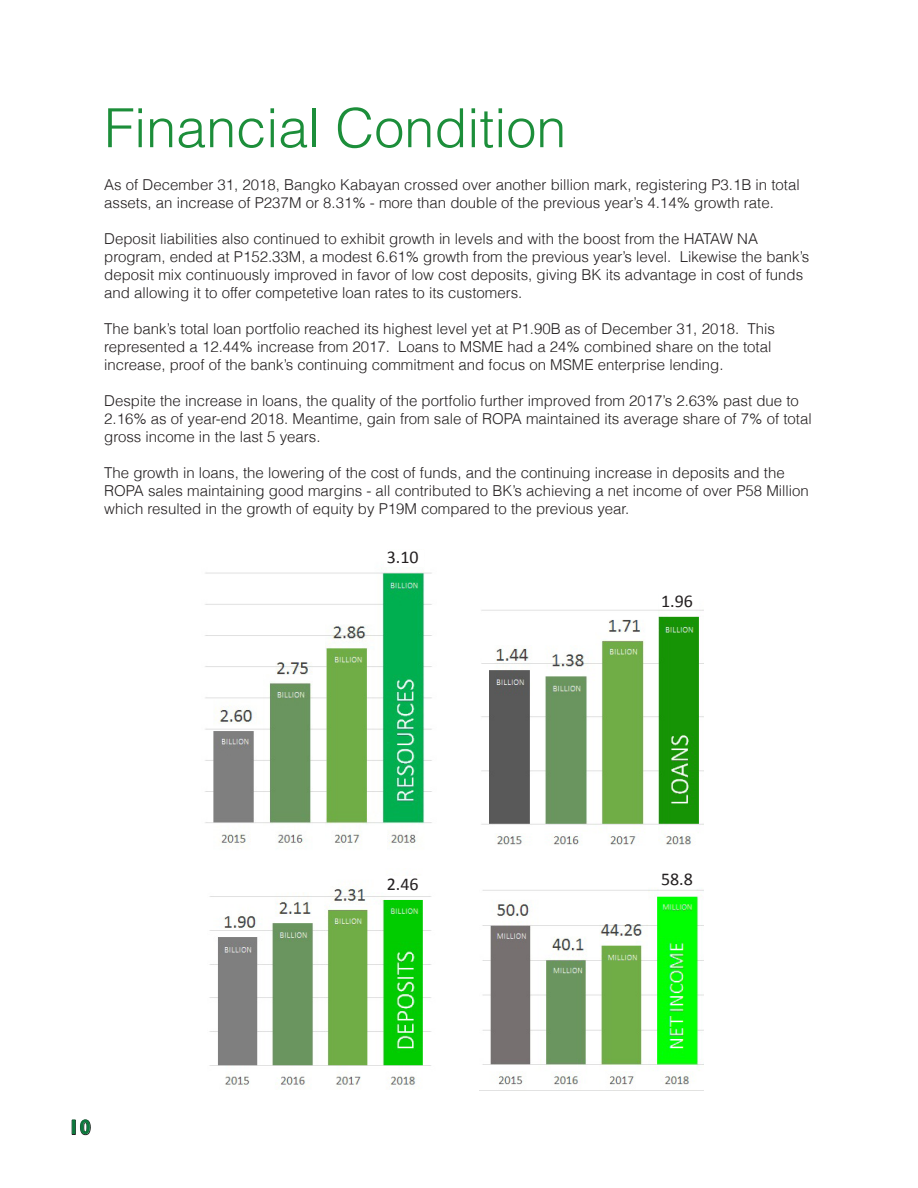
<style>
.page{position:relative;width:918px;height:1188px;background:#fff}
.page>*{position:absolute;margin:0;border:0;box-sizing:border-box;transform-origin:0 0}
.t1{font:300 54px "Helvetica";color:#1c8e3a}
.t2{font:700 21px "Gill Sans";color:#0c793d}
.t3{font:18px "Calibri";color:#231f20}
.t4{font:300 15px/18px "Helvetica";color:#231f20}
</style>
<div class="page">
<img style="left:205px;top:567px;width:227px;height:281px">
<img style="left:481px;top:609px;width:223px;height:237px">
<img style="left:209px;top:886px;width:222px;height:204px">
<img style="left:479px;top:889px;width:225px;height:202px">
<div style="left:385px;top:876px;width:39px;height:17px;background:#fff"></div>
<svg style="left:80px;top:1119px;width:11px;height:16px"></svg>
<p class="t1" style="left:104px;top:85px;width:464px">Financial Condition</p>
<p class="t4" style="left:104px;top:175px;width:697px">As of December 31, 2018, Bangko Kabayan crossed over another billion mark, registering P3.1B in total assets, an increase of P237M or 8.31% - more than double of the previous year’s 4.14% growth rate.</p>
<p class="t4" style="left:104px;top:229px;width:707px">Deposit liabilities also continued to exhibit growth in levels and with the boost from the HATAW NA program, ended at P152.33M, a modest 6.61% growth from the previous year’s level. Likewise the bank’s deposit mix continuously improved in favor of low cost deposits, giving BK its advantage in cost of funds and allowing it to offer competetive loan rates to its customers.</p>
<p class="t4" style="left:104px;top:319px;width:672px">The bank’s total loan portfolio reached its highest level yet at P1.90B as of December 31, 2018. This represented a 12.44% increase from 2017. Loans to MSME had a 24% combined share on the total increase, proof of the bank’s continuing commitment and focus on MSME enterprise lending.</p>
<p class="t4" style="left:104px;top:391px;width:709px">Despite the increase in loans, the quality of the portfolio further improved from 2017’s 2.63% past due to<br>2.16% as of year-end 2018. Meantime, gain from sale of ROPA maintained its average share of 7% of total gross income in the last 5 years.</p>
<p class="t4" style="left:104px;top:463px;width:706px">The growth in loans, the lowering of the cost of funds, and the continuing increase in deposits and the<br>ROPA sales maintaining good margins - all contributed to BK’s achieving a net income of over P58 Million which resulted in the growth of equity by P19M compared to the previous year.</p>
<p class="t3" style="left:387px;top:546px;width:33px">3.10</p>
<p class="t3" style="left:661px;top:590px;width:33px">1.96</p>
<p class="t2" style="left:68px;top:1115px;width:25px">10</p>
<p class="t3" style="left:387px;top:872px;width:33px">2.46</p>
<p class="t3" style="left:661px;top:868px;width:33px">58.8</p>
</div>
